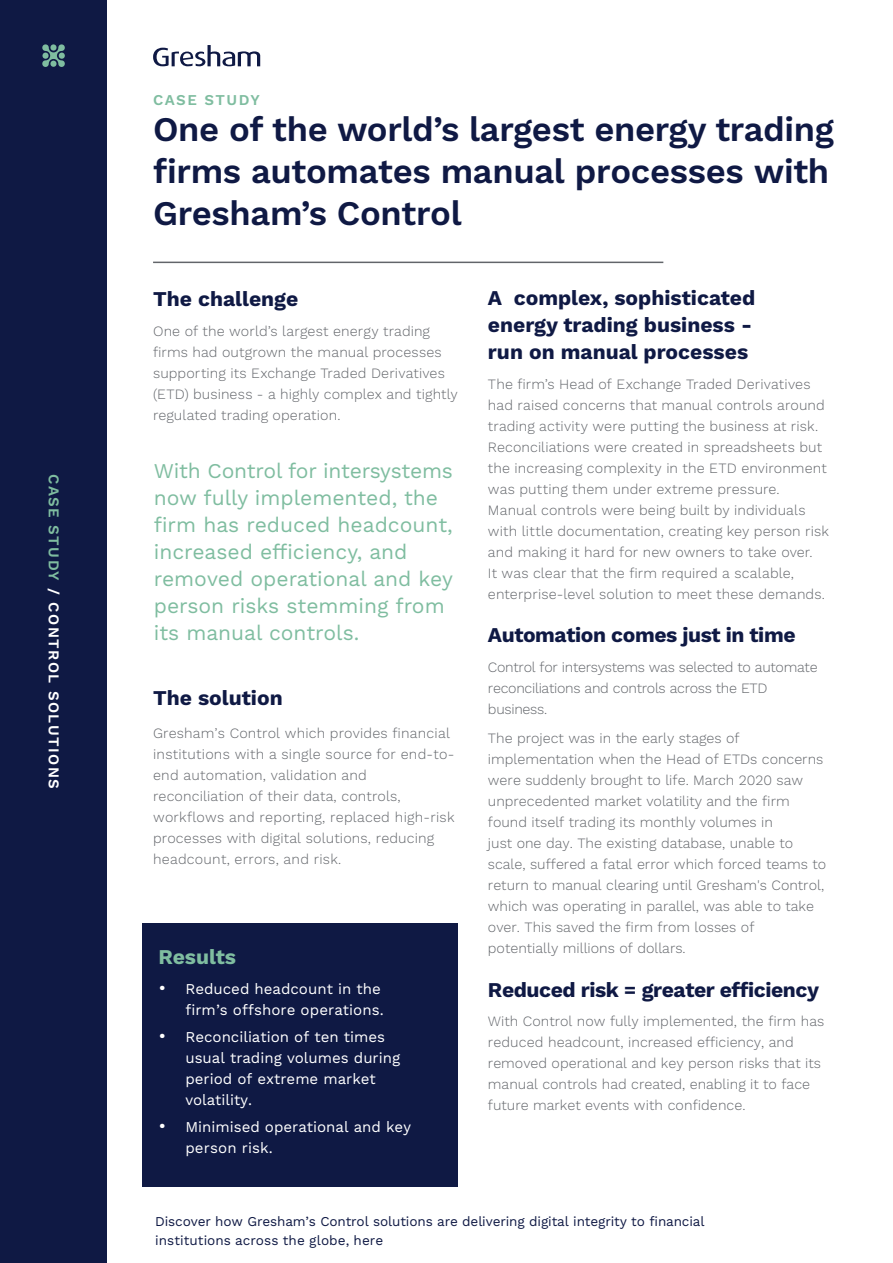
<style>
.page{position:relative;width:893px;height:1263px;background:#fff}
.page>*{position:absolute;margin:0;border:0;box-sizing:border-box;transform-origin:0 0}
.t1{font:600 34.5px/42px "Work Sans";letter-spacing:-.01em;color:#0f1944}
.t2{font:21px/27px "Work Sans";color:#7fbda0}
.t3{font:700 21px/27px "Work Sans";color:#0f1944}
.t4{font:700 21px "Work Sans";letter-spacing:-.02em;color:#0f1944}
.t5{font:700 21px "Work Sans";color:#7fbda0}
.t6{font:15px/21px "Work Sans";color:#fff}
.t7{font:600 15px "Work Sans";letter-spacing:.1em;color:#fff}
.t8{font:600 15px "Work Sans";letter-spacing:.1em;color:#7fbda0}
.t9{font:300 14.25px/21px "Work Sans";letter-spacing:.005em;color:#62656a}
.t10{font:300 14.25px/21px "Work Sans";letter-spacing:-.02em;color:#62656a}
.t11{font:13.5px/19.5px "Work Sans";letter-spacing:-.01em;color:#0f1944}
.s1{color:#7fbda0}
.s2{font-size:18px}
</style>
<div class="page">
<div style="left:0;top:0;width:106px;height:1263px;background:#0f1944"></div>
<div style="left:142px;top:923px;width:315px;height:263px;background:#0f1944"></div>
<hr style="left:153px;top:262px;width:510px;height:1px;background:#62656a">
<svg style="left:42px;top:44px;width:23px;height:23px"></svg>
<svg style="left:153px;top:45px;width:107px;height:21px"></svg>
<p class="t7" style="left:63px;top:474px;width:317px;rotate:90deg"><span class="s1">CASE STUDY</span> / CONTROL SOLUTIONS</p>
<p class="t8" style="left:153px;top:91px;width:108px">CASE STUDY</p>
<h1 class="t1" style="left:153px;top:110px;width:683px">One of the world’s largest energy trading firms automates manual processes with<br>Gresham’s Control</h1>
<h2 class="t3" style="left:153px;top:286px;width:147px">The challenge</h2>
<p class="t9" style="left:153px;top:321px;width:306px">One of the world’s largest energy trading firms had outgrown the manual processes supporting its Exchange Traded Derivatives (ETD) business - a highly complex and tightly regulated trading operation.</p>
<h2 class="t2" style="left:154px;top:458px;width:301px">With Control for intersystems now fully implemented, the firm has reduced headcount, increased efficiency, and removed operational and key person risks stemming from its manual controls.</h2>
<h2 class="t3" style="left:153px;top:685px;width:131px">The solution</h2>
<p class="t9" style="left:153px;top:723px;width:303px">Gresham’s Control which provides financial institutions with a single source for end-to&shy;end automation, validation and reconciliation of their data, controls, workflows and reporting, replaced high-risk processes with digital solutions, reducing headcount, errors, and risk.</p>
<h2 class="t5" style="left:158px;top:944px;width:79px">Results</h2>
<p class="t6" style="left:158px;top:979px;width:227px;text-align:right"><span class="s2">•</span> Reduced headcount in the firm’s offshore operations.</p>
<p class="t6" style="left:185px;top:1027px;width:216px;text-indent:-27px"><span class="s2">•</span> Reconciliation of ten times usual trading volumes during period of extreme market volatility.</p>
<p class="t6" style="left:185px;top:1117px;width:227px;text-indent:-27px"><span class="s2">•</span> Minimised operational and key person risk.</p>
<h2 class="t3" style="left:488px;top:286px;width:269px">A complex, sophisticated energy trading business - run on manual processes</h2>
<p class="t9" style="left:488px;top:374px;width:342px">The firm’s Head of Exchange Traded Derivatives had raised concerns that manual controls around trading activity were putting the business at risk.<br>Reconciliations were created in spreadsheets but the increasing complexity in the ETD environment was putting them under extreme pressure.<br>Manual controls were being built by individuals with little documentation, creating key person risk and making it hard for new owners to take over.<br>It was clear that the firm required a scalable, enterprise-level solution to meet these demands.</p>
<h2 class="t4" style="left:488px;top:623px;width:309px">Automation comes just in time</h2>
<p class="t10" style="left:488px;top:657px;width:331px">Control for intersystems was selected to automate reconciliations and controls across the ETD business.</p>
<p class="t9" style="left:488px;top:728px;width:340px">The project was in the early stages of implementation when the Head of ETDs concerns were suddenly brought to life. March 2020 saw unprecedented market volatility and the firm found itself trading its monthly volumes in<br>just one day. The existing database, unable to scale, suffered a fatal error which forced teams to return to manual clearing until Gresham's Control, which was operating in parallel, was able to take over. This saved the firm from losses of potentially millions of dollars.</p>
<h2 class="t4" style="left:488px;top:977px;width:333px">Reduced risk = greater efficiency</h2>
<p class="t9" style="left:488px;top:1011px;width:338px">With Control now fully implemented, the firm has reduced headcount, increased efficiency, and removed operational and key person risks that its manual controls had created, enabling it to face future market events with confidence.</p>
<p class="t11" style="left:155px;top:1212px;width:551px">Discover how Gresham’s Control solutions are delivering digital integrity to financial institutions across the globe, here</p>
</div>
